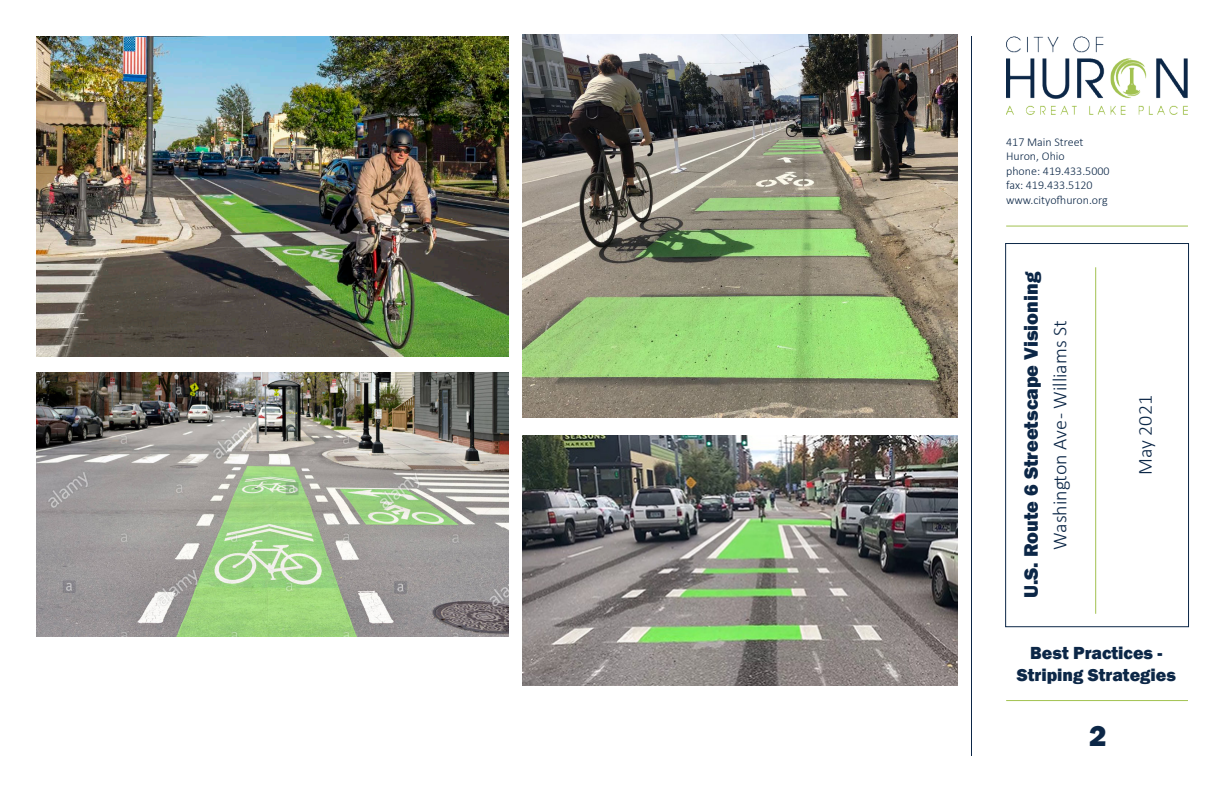
<style>
.page{position:relative;width:1224px;height:792px;background:#fff}
.page>*{position:absolute;margin:0;border:0;box-sizing:border-box;transform-origin:0 0}
.t1{font:800 30px "Franklin Gothic";color:#0c2747}
.t2{font:300 20px "Calibri";color:#0c2747}
.t3{font:800 20px "Franklin Gothic";color:#0c2747}
.t4{font:800 18px/21.6px "Franklin Gothic";color:#0c2747;text-align:center}
.t5{font:300 12px/14.4px "Calibri";color:#0c2747}
</style>
<div class="page">
<hr style="left:971px;top:36px;width:1px;height:720px;background:#0c2747">
<hr style="left:1006px;top:226px;width:182px;height:1px;background:#a2c250">
<hr style="left:1006px;top:700px;width:182px;height:1px;background:#a2c250">
<img style="left:1006px;top:36px;width:182px;height:79px">
<div style="left:1005px;top:243px;width:184px;height:384px;border:1px solid #0c2747"></div>
<hr style="left:1095px;top:267px;width:1px;height:347px;background:#a2c250">
<img style="left:522px;top:34px;width:435px;height:383px">
<img style="left:522px;top:435px;width:435px;height:250px">
<img style="left:36px;top:373px;width:473px;height:263px">
<img style="left:36px;top:36px;width:473px;height:321px">
<p class="t5" style="left:1006px;top:135px;width:105px">417 Main Street<br>Huron, Ohio<br>phone: 419.433.5000 fax: 419.433.5120 www.cityofhuron.org</p>
<h2 class="t3" style="left:1018px;top:598px;width:328px;rotate:-90deg">U.S. Route 6 Streetscape Visioning</h2>
<h2 class="t2" style="left:1047px;top:550px;width:231px;rotate:-90deg">Washington Ave - Williams St</h2>
<h2 class="t2" style="left:1133px;top:475px;width:81px;rotate:-90deg">May 2021</h2>
<p class="t4" style="left:1017px;top:642px;width:160px">Best Practices -<br>Striping Strategies</p>
<h1 class="t1" style="left:1089px;top:716px;width:19px">2</h1>
</div>
